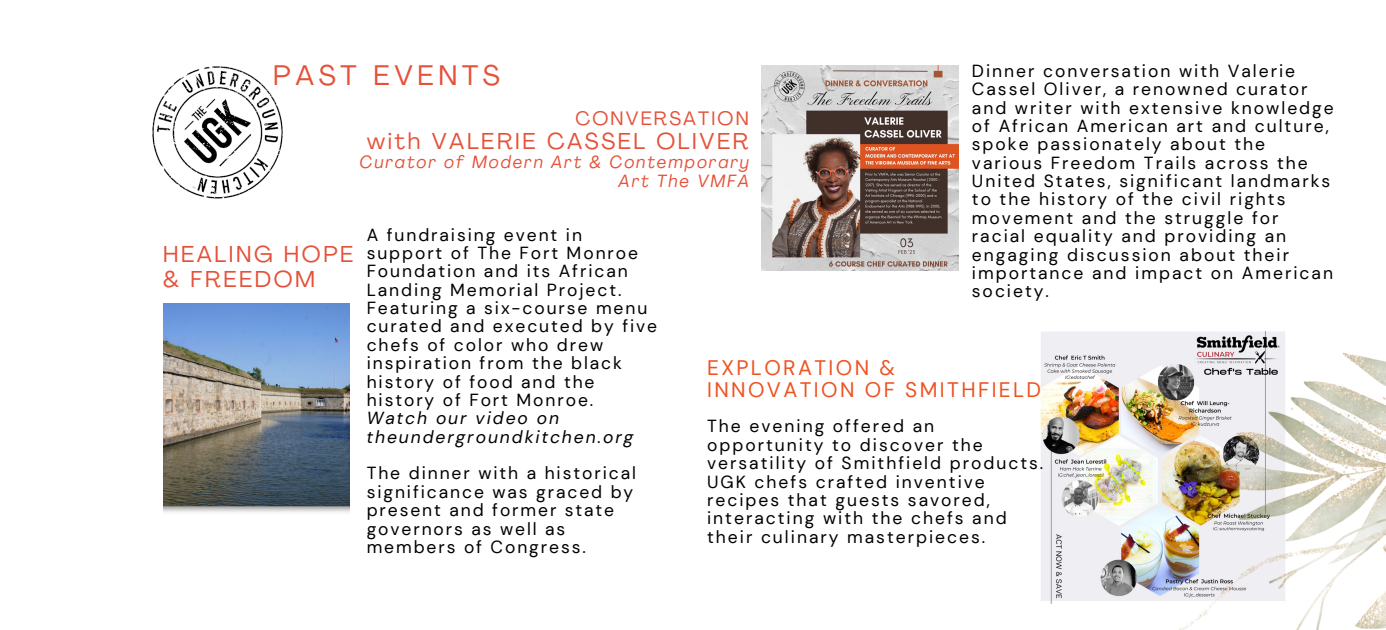
<style>
.page{position:relative;width:1386px;height:630px;background:#fff}
.page>*{position:absolute;margin:0;border:0;box-sizing:border-box;transform-origin:0 0}
.t1{font:28px "Agrandir";letter-spacing:.17em;color:#e55139}
.t2{font:22.75px/24.8px "Agrandir";letter-spacing:.115em;color:#e55139}
.t3{font:21px "DM Sans";letter-spacing:.115em;color:#ee5321}
.t4{font:19.25px "Agrandir";letter-spacing:.115em;color:#e55139}
.t5{font:17.5px/18.4px "DM Sans";letter-spacing:.115em;color:#000}
.t6{font:italic 17.5px/18.4px "Agrandir";letter-spacing:.115em;color:#e55139;text-align:right}
.s1{font-style:italic}
</style>
<div class="page">
<img style="left:152px;top:66px;width:131px;height:133px">
<img style="left:163px;top:303px;width:187px;height:210px">
<img style="left:762px;top:66px;width:197px;height:205px">
<img style="left:1040px;top:332px;width:245px;height:271px">
<img style="left:1157px;top:353px;width:229px;height:277px">
<p class="t5" style="left:972px;top:62px;width:363px">Dinner conversation with Valerie<br>Cassel Oliver, a renowned curator and writer with extensive knowledge of African American art and culture, spoke passionately about the various Freedom Trails across the<br>United States, significant landmarks to the history of the civil rights movement and the struggle for racial equality and providing an engaging discussion about their importance and impact on American society.</p>
<p class="t1" style="left:273px;top:64px;width:228px">PAST EVENTS</p>
<p class="t4" style="left:575px;top:111px;width:175px">CONVERSATION</p>
<p class="t2" style="left:367px;top:131px;width:383px">with VALERIE CASSEL OLIVER</p>
<p class="t6" style="left:360px;top:155px;width:391px">Curator of Modern Art &amp; Contemporary<br>Art The VMFA</p>
<p class="t5" style="left:367px;top:225px;width:292px">A fundraising event in support of The Fort Monroe<br>Foundation and its African<br>Landing Memorial Project.<br>Featuring a six-course menu curated and executed by five chefs of color who drew inspiration from the black history of food and the history of Fort Monroe.<br><span class="s1">Watch our video on theundergroundkitchen.org</span></p>
<p class="t5" style="left:367px;top:464px;width:271px">The dinner with a historical significance was graced by present and former state governors as well as members of Congress.</p>
<p class="t2" style="left:163px;top:244px;width:192px">HEALING HOPE &amp; FREEDOM</p>
<p class="t3" style="left:707px;top:354px;width:189px">EXPLORATION &amp;</p>
<p class="t3" style="left:707px;top:376px;width:336px">INNOVATION OF SMITHFIELD</p>
<p class="t5" style="left:707px;top:417px;width:338px">The evening offered an opportunity to discover the versatility of Smithfield products.<br>UGK chefs crafted inventive recipes that guests savored, interacting with the chefs and their culinary masterpieces.</p>
</div>
